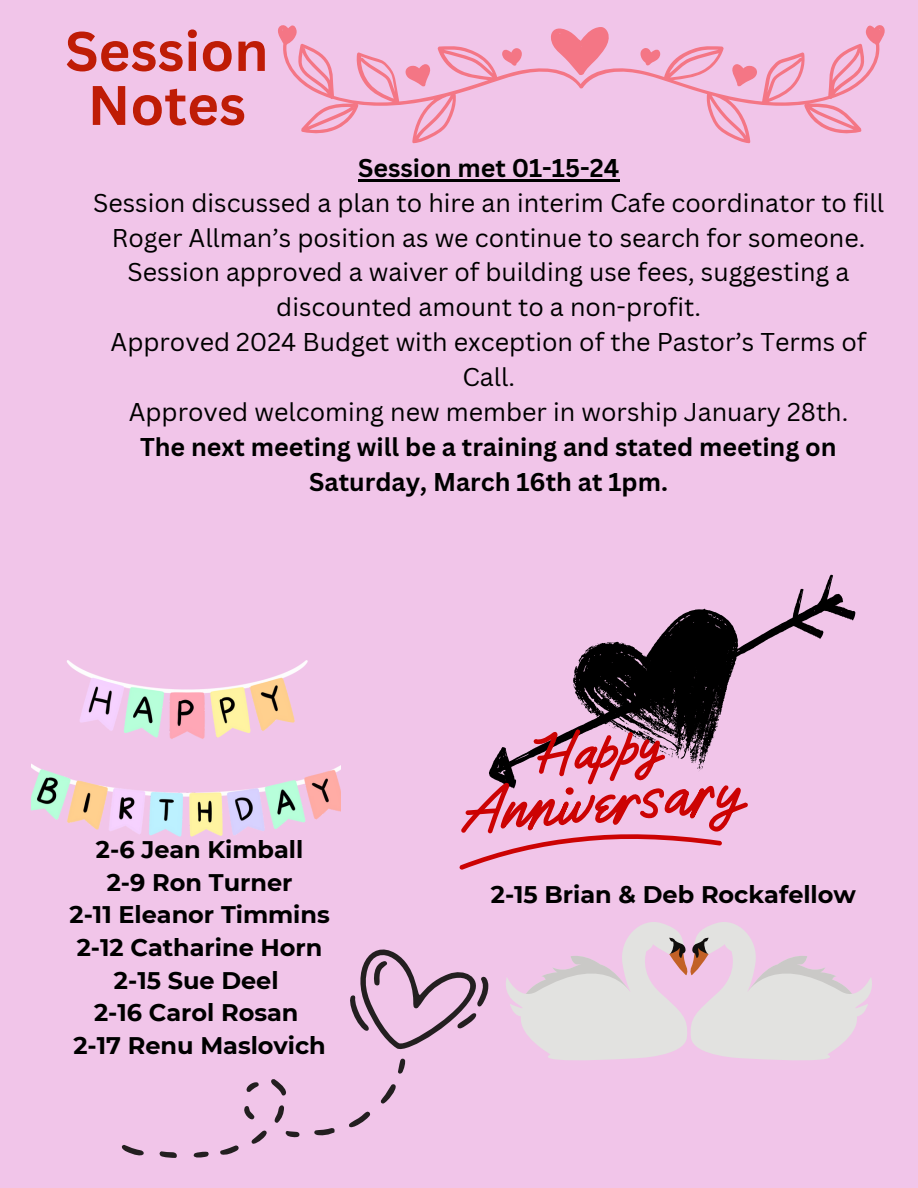
<style>
.page{position:relative;width:918px;height:1188px;background:#f1c5e9}
.page>*{position:absolute;margin:0;border:0;box-sizing:border-box;transform-origin:0 0}
.t1{font:700 54.45px/54px "Canva Sans";color:#bf1c06;text-align:center}
.t2{font:25.05px/34.8px "Canva Sans";color:#000;text-align:center}
.t3{font:700 25.05px/34.8px "Canva Sans";color:#000;text-align:center}
.t4{font:700 24px/32.7px "Montserrat";color:#000;text-align:center}
</style>
<div class="page">
<img style="left:32px;top:661px;width:308px;height:175px">
<svg style="left:573px;top:575px;width:282px;height:154px"></svg>
<svg style="left:459px;top:729px;width:289px;height:141px"></svg>
<svg style="left:278px;top:25px;width:607px;height:118px"></svg>
<svg style="left:380px;top:1084px;width:16px;height:20px"></svg>
<svg style="left:349px;top:1111px;width:21px;height:16px"></svg>
<svg style="left:122px;top:1145px;width:22px;height:10px"></svg>
<svg style="left:271px;top:1079px;width:15px;height:17px"></svg>
<svg style="left:314px;top:1128px;width:21px;height:8px"></svg>
<svg style="left:220px;top:1145px;width:19px;height:10px"></svg>
<svg style="left:251px;top:1130px;width:16px;height:14px"></svg>
<svg style="left:274px;top:1105px;width:10px;height:18px"></svg>
<svg style="left:159px;top:1151px;width:18px;height:7px"></svg>
<svg style="left:246px;top:1082px;width:13px;height:10px"></svg>
<svg style="left:398px;top:1058px;width:7px;height:16px"></svg>
<svg style="left:193px;top:1151px;width:16px;height:7px"></svg>
<svg style="left:244px;top:1106px;width:11px;height:14px"></svg>
<svg style="left:285px;top:1131px;width:15px;height:7px"></svg>
<svg style="left:350px;top:949px;width:138px;height:100px"></svg>
<svg style="left:506px;top:922px;width:366px;height:138px"></svg>
<hr style="left:358px;top:179px;width:262px;height:2px;background:#000">
<p class="t1" style="left:65px;top:23px;width:205px">Session<br>Notes</p>
<p class="t3" style="left:358px;top:150px;width:263px">Session met 01-15-24</p>
<p class="t2" style="left:93px;top:185px;width:793px">Session discussed a plan to hire an interim Cafe coordinator to fill<br>Roger Allman’s position as we continue to search for someone.</p>
<p class="t2" style="left:128px;top:254px;width:723px">Session approved a waiver of building use fees, suggesting a discounted amount to a non-profit.</p>
<p class="t2" style="left:111px;top:324px;width:757px">Approved 2024 Budget with exception of the Pastor’s Terms of<br>Call.</p>
<p class="t2" style="left:129px;top:394px;width:721px">Approved welcoming new member in worship January 28th.</p>
<p class="t3" style="left:140px;top:429px;width:698px">The next meeting will be a training and stated meeting on<br>Saturday, March 16th at 1pm.</p>
<p class="t4" style="left:70px;top:833px;width:262px">2-6 Jean Kimball<br>2-9 Ron Turner<br>2-11 Eleanor Timmins<br>2-12 Catharine Horn<br>2-15 Sue Deel<br>2-16 Carol Rosan<br>2-17 Renu Maslovich</p>
<p class="t4" style="left:491px;top:878px;width:367px">2-15 Brian &amp; Deb Rockafellow</p>
</div>
